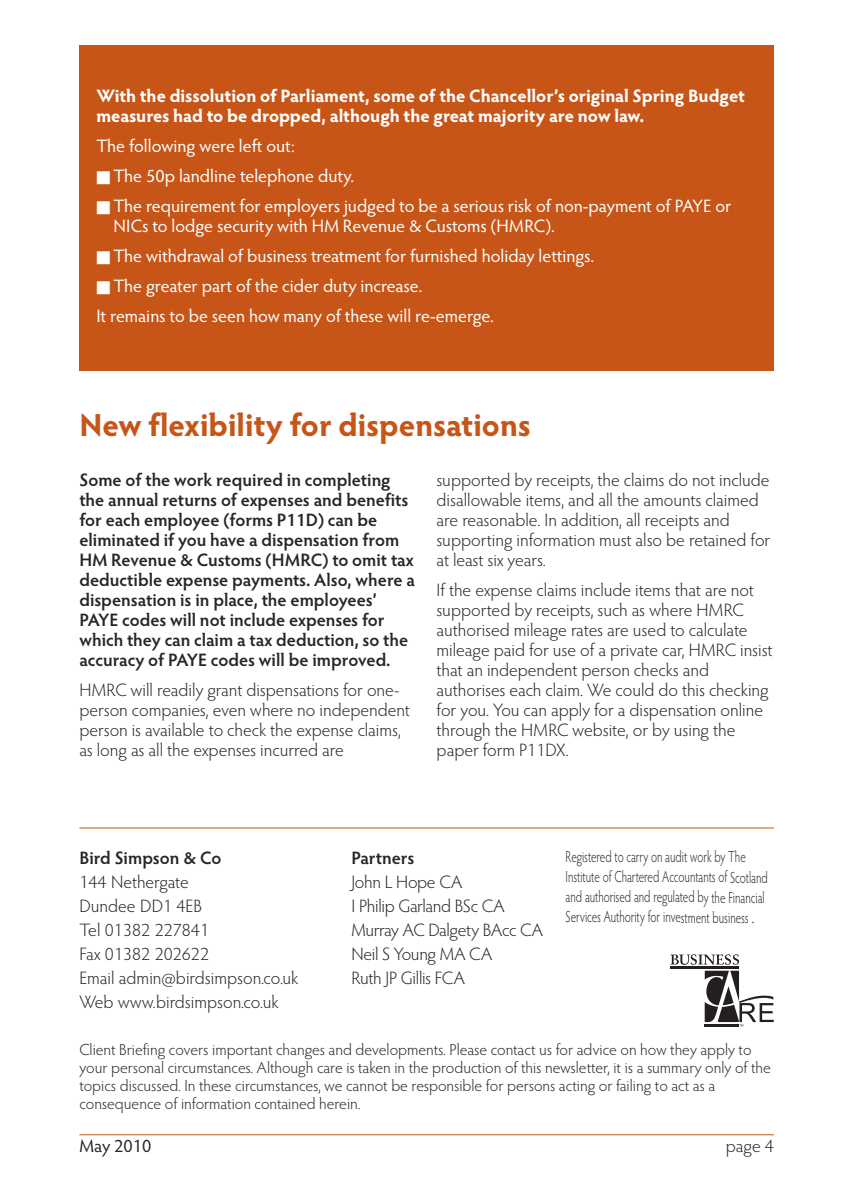
<style>
.page{position:relative;width:842px;height:1191px;background:#fff}
.page>*{position:absolute;margin:0;border:0;box-sizing:border-box;transform-origin:0 0}
.t1{font:700 32px "Hypatia Sans Pro";color:#c75518}
.t2{font:300 18px/20px "Hypatia Sans Pro";color:#272627}
.t3{font:600 18px/20px "Hypatia Sans Pro";color:#272627}
.t4{font:18px/20px "Hypatia Sans Pro";color:#fff}
.t5{font:700 18px/20px "Hypatia Sans Pro";letter-spacing:-.005em;color:#fff}
.t6{font:300 18px/24px "Hypatia Sans Pro";letter-spacing:-.02em;color:#272627}
.t7{font:18px "Hypatia Sans Pro";color:#272627}
.t8{font:300 16px/18px "Hypatia Sans Pro";color:#272627}
.t9{font:300 16px/20px "Hypatia Sans Pro";color:#272627;scale:.71 1}
.s1{font-size:18px}
</style>
<div class="page">
<hr style="left:79px;top:1134px;width:695px;height:1px;background:#c75518">
<hr style="left:79px;top:827px;width:695px;height:1px;background:#c75518">
<hr style="left:670px;top:966px;width:69px;height:2px;background:#231f20">
<svg style="left:670px;top:954px;width:69px;height:10px"></svg>
<svg style="left:705px;top:970px;width:69px;height:56px"></svg>
<div style="left:79px;top:45px;width:695px;height:326px;background:#c75518"></div>
<p class="t5" style="left:96px;top:88px;width:650px">With the dissolution of Parliament, some of the Chancellor’s original Spring Budget measures had to be dropped, although the great majority are now law.</p>
<p class="t4" style="left:96px;top:138px;width:200px">The following were left out:</p>
<p class="t4" style="left:96px;top:168px;width:259px">■ The 50p landline telephone duty.</p>
<p class="t4" style="left:113px;top:198px;width:619px;text-indent:-17px">■ The requirement for employers judged to be a serious risk of non-payment of PAYE or<br>NICs to lodge security with HM Revenue &amp; Customs (HMRC).</p>
<p class="t4" style="left:96px;top:248px;width:499px">■ The withdrawal of business treatment for furnished holiday lettings.</p>
<p class="t4" style="left:96px;top:273px;width:399px;line-height:30px">■ The greater part of the cider duty increase.<br>It remains to be seen how many of these will re-emerge.</p>
<h1 class="t1" style="left:79px;top:412px;width:453px">New flexibility for dispensations</h1>
<p class="t3" style="left:79px;top:472px;width:337px">Some of the work required in completing the annual returns of expenses and benefits for each employee (forms P11D) can be eliminated if you have a dispensation from HM Revenue &amp; Customs (HMRC) to omit tax deductible expense payments. Also, where a dispensation is in place, the employees’ PAYE codes will not include expenses for which they can claim a tax deduction, so the accuracy of PAYE codes will be improved.</p>
<p class="t2" style="left:79px;top:682px;width:332px">HMRC will readily grant dispensations for one&shy;person companies, even where no independent person is available to check the expense claims, as long as all the expenses incurred are</p>
<p class="t2" style="left:437px;top:472px;width:335px">supported by receipts, the claims do not include disallowable items, and all the amounts claimed are reasonable. In addition, all receipts and supporting information must also be retained for at least six years.</p>
<p class="t2" style="left:437px;top:582px;width:338px">If the expense claims include items that are not supported by receipts, such as where HMRC authorised mileage rates are used to calculate mileage paid for use of a private car, HMRC insist that an independent person checks and authorises each claim. We could do this checking for you. You can apply for a dispensation online through the HMRC website, or by using the paper form P11DX.</p>
<p class="t3" style="left:79px;top:849px;width:143px">Bird Simpson &amp; Co</p>
<p class="t2" style="left:79px;top:871px;width:221px;line-height:24px">144 Nethergate<br>Dundee DD1 4EB<br>Tel 01382 227841<br>Fax 01382 202622<br>Email admin@birdsimpson.co.uk<br>Web www.birdsimpson.co.uk</p>
<p class="t3" style="left:351px;top:849px;width:64px">Partners</p>
<p class="t6" style="left:351px;top:871px;width:193px">John L Hope CA<br>I Philip Garland BSc CA<br>Murray AC Dalgety BAcc CA<br>Neil S Young MA CA<br>Ruth JP Gillis FCA</p>
<p class="t9" style="left:566px;top:848px;width:286px">Registered to carry on audit work by The Institute of Chartered Accountants of Scotland and authorised and regulated by the Financial Services Authority for investment business <span class="s1">.</span></p>
<p class="t8" style="left:79px;top:1042px;width:693px">Client Briefing covers important changes and developments. Please contact us for advice on how they apply to your personal circumstances. Although care is taken in the production of this newsletter, it is a summary only of the topics discussed. In these circumstances, we cannot be responsible for persons acting or failing to act as a consequence of information contained herein.</p>
<p class="t7" style="left:79px;top:1139px;width:74px">May 2010</p>
<p class="t2" style="left:726px;top:1138px;width:50px">page 4</p>
</div>
